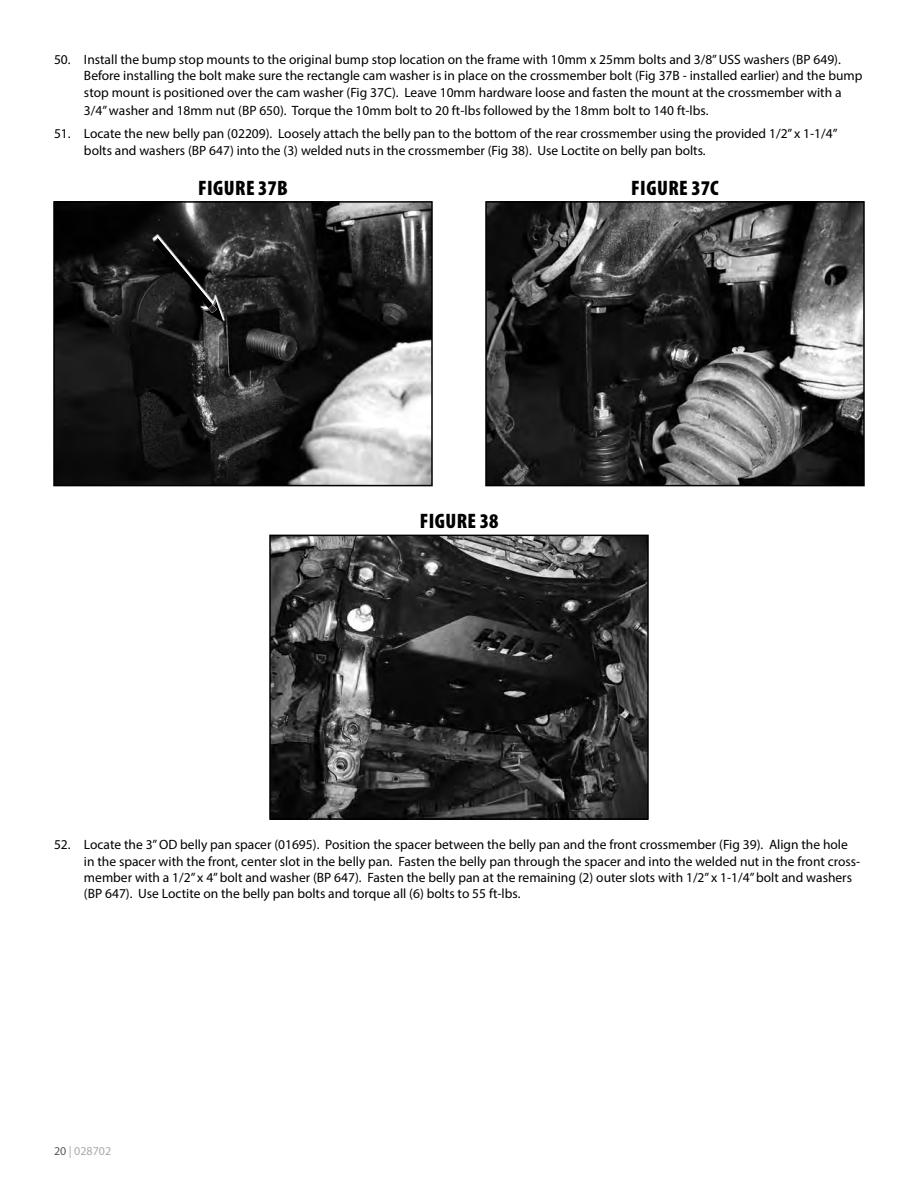
<style>
.page{position:relative;width:918px;height:1188px;background:#fff}
.page>*{position:absolute;margin:0;border:0;box-sizing:border-box;transform-origin:0 0}
.t1{font:900 condensed 21px "Myriad Pro";letter-spacing:.02em;color:#000}
.t2{font:13.5px/16.2px "Myriad Pro";color:#000}
.t3{font:12px "Myriad Pro";color:#a7a9ac}
.s1{color:#58595b}
</style>
<div class="page">
<img style="left:56px;top:204px;width:374px;height:279px">
<div style="left:53px;top:201px;width:380px;height:285px;border:2px solid #000"></div>
<svg style="left:152px;top:234px;width:73px;height:88px"></svg>
<div style="left:151px;top:237px;width:66px;height:74px;background:#fff;opacity:.75"></div>
<div style="left:151px;top:239px;width:73px;height:86px;background:#000;opacity:.75"></div>
<img style="left:488px;top:204px;width:374px;height:279px">
<div style="left:485px;top:201px;width:380px;height:285px;border:2px solid #000"></div>
<img style="left:272px;top:538px;width:374px;height:279px">
<div style="left:269px;top:535px;width:380px;height:285px;border:2px solid #000"></div>
<p class="t2" style="left:84px;top:51px;width:780px;text-indent:-30px">50. Install the bump stop mounts to the original bump stop location on the frame with 10mm x 25mm bolts and 3/8” USS washers (BP 649).<br>Before installing the bolt make sure the rectangle cam washer is in place on the crossmember bolt (Fig 37B - installed earlier) and the bump stop mount is positioned over the cam washer (Fig 37C). Leave 10mm hardware loose and fasten the mount at the crossmember with a</p>
<p class="t2" style="left:84px;top:103px;width:626px">3/4” washer and 18mm nut (BP 650). Torque the 10mm bolt to 20 ft-lbs followed by the 18mm bolt to 140 ft-lbs.</p>
<p class="t2" style="left:84px;top:126px;width:755px;text-indent:-30px">51. Locate the new belly pan (02209). Loosely attach the belly pan to the bottom of the rear crossmember using the provided 1/2” x 1-1/4” bolts and washers (BP 647) into the (3) welded nuts in the crossmember (Fig 38). Use Loctite on belly pan bolts.</p>
<h1 class="t1" style="left:198px;top:176px;width:91px">FIGURE 37B</h1>
<h1 class="t1" style="left:631px;top:176px;width:89px">FIGURE 37C</h1>
<h1 class="t1" style="left:420px;top:510px;width:80px">FIGURE 38</h1>
<p class="t2" style="left:84px;top:837px;width:778px;text-indent:-30px">52. Locate the 3” OD belly pan spacer (01695). Position the spacer between the belly pan and the front crossmember (Fig 39). Align the hole in the spacer with the front, center slot in the belly pan. Fasten the belly pan through the spacer and into the welded nut in the front cross&shy;member with a 1/2” x 4” bolt and washer (BP 647). Fasten the belly pan at the remaining (2) outer slots with 1/2” x 1-1/4” bolt and washers (BP 647). Use Loctite on the belly pan bolts and torque all (6) bolts to 55 ft-lbs.</p>
<p class="t3" style="left:54px;top:1143px;width:59px"><span class="s1">20</span> | 028702</p>
</div>
